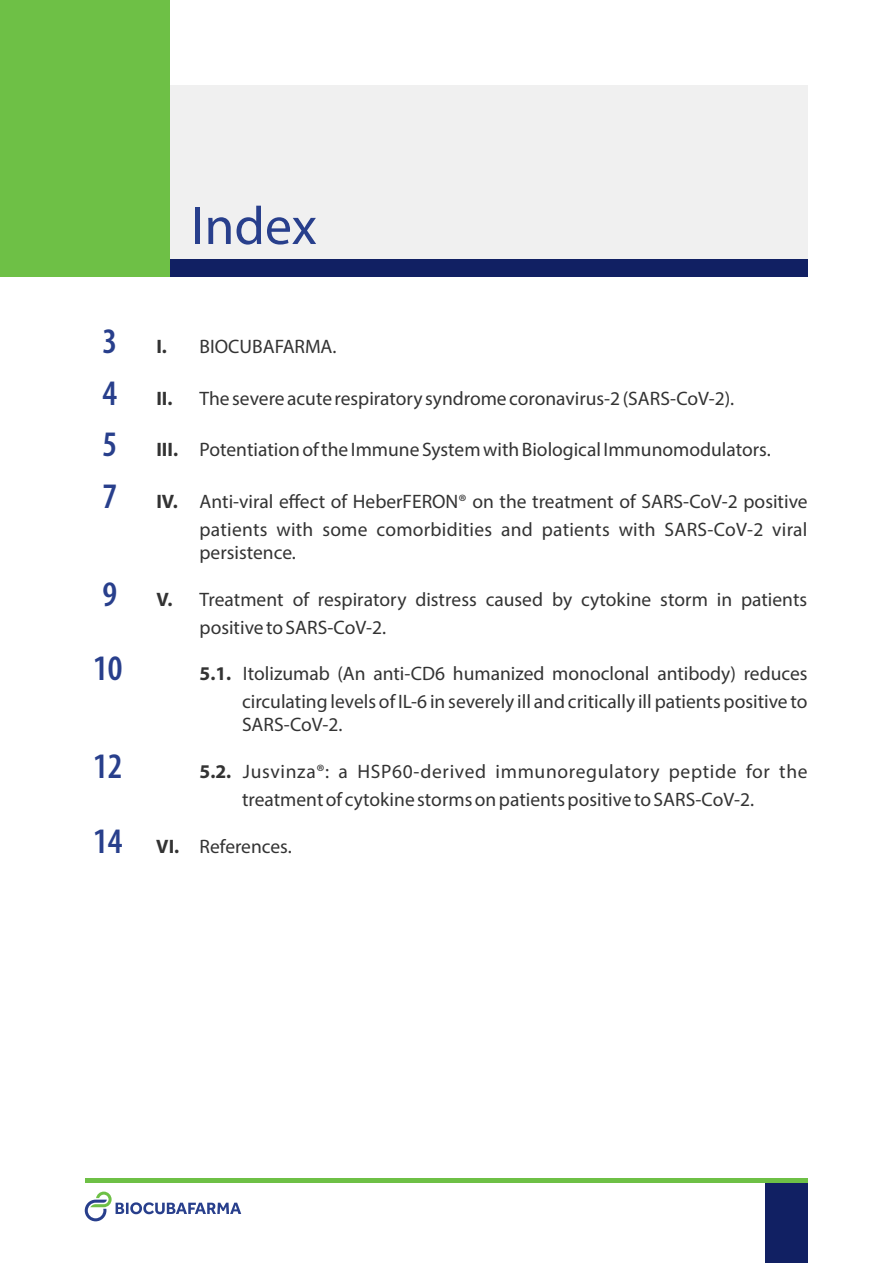
<style>
.page{position:relative;width:893px;height:1263px;background:#fff}
.page>*{position:absolute;margin:0;border:0;box-sizing:border-box;transform-origin:0 0}
.t1{font:54px "Myriad Pro";color:#283f8c}
.t2{font:600 condensed 36px "Myriad Pro";color:#283f8c}
.t3{font:19.5px/27.6px "Myriad Pro";color:#333;text-align:right}
.t4{font:19.5px/27.6px "Myriad Pro";letter-spacing:.02em;color:#333;text-align:center}
.t5{font:700 19.5px "Myriad Pro";color:#333}
.s1{font-weight:600;font-stretch:condensed;font-size:36px;color:#283f8c}
.s2{font-weight:700}
</style>
<div class="page">
<div style="left:170px;top:85px;width:638px;height:174px;background:#f0f0f0"></div>
<div style="left:0;top:0;width:170px;height:276px;background:#6ec046"></div>
<svg style="left:85px;top:1191px;width:156px;height:30px"></svg>
<div style="left:765px;top:1182px;width:43px;height:81px;background:#112063"></div>
<hr style="left:85px;top:1178px;width:723px;height:4px;background:#6ec046">
<div style="left:170px;top:259px;width:638px;height:17px;background:#112063"></div>
<h1 class="t1" style="left:191px;top:203px;width:127px">Index</h1>
<p class="t5" style="left:102px;top:338px;width:66px"><span class="s1">3</span> I.</p>
<p class="t3" style="left:200px;top:334px;width:138px">BIOCUBAFARMA.</p>
<p class="t5" style="left:102px;top:390px;width:72px"><span class="s1">4</span> II.</p>
<p class="t3" style="left:200px;top:386px;width:536px">The severe acute respiratory syndrome coronavirus-2 (SARS-CoV-2).</p>
<p class="t3" style="left:102px;top:438px;width:670px"><span class="s1">5</span> <span class="s2">III.</span> Potentiation of the Immune System with Biological Immunomodulators.</p>
<p class="t3" style="left:102px;top:489px;width:707px"><span class="s1">7</span> <span class="s2">IV.</span> Anti-viral effect of HeberFERON® on the treatment of SARS-CoV-2 positive patients with some comorbidities and patients with SARS-CoV-2 viral</p>
<p class="t3" style="left:200px;top:540px;width:98px">persistence.</p>
<p class="t5" style="left:102px;top:591px;width:72px"><span class="s1">9</span> V.</p>
<p class="t3" style="left:200px;top:587px;width:609px;text-align:left">Treatment of respiratory distress caused by cytokine storm in patients positive to SARS-CoV-2.</p>
<h2 class="t2" style="left:93px;top:653px;width:31px">10</h2>
<p class="t3" style="left:200px;top:662px;width:609px"><span class="s2">5.1.</span> Itolizumab (An anti-CD6 humanized monoclonal antibody) reduces circulating levels of IL-6 in severely ill and critically ill patients positive to</p>
<p class="t3" style="left:242px;top:713px;width:102px">SARS-CoV-2.</p>
<h2 class="t2" style="left:93px;top:751px;width:31px">12</h2>
<p class="t4" style="left:200px;top:759px;width:609px"><span class="s2">5.2.</span> Jusvinza®: a HSP60-derived immunoregulatory peptide for the treatment of cytokine storms on patients positive to SARS-CoV-2.</p>
<p class="t3" style="left:93px;top:834px;width:200px"><span class="s1">14</span> <span class="s2">VI.</span> References.</p>
</div>
